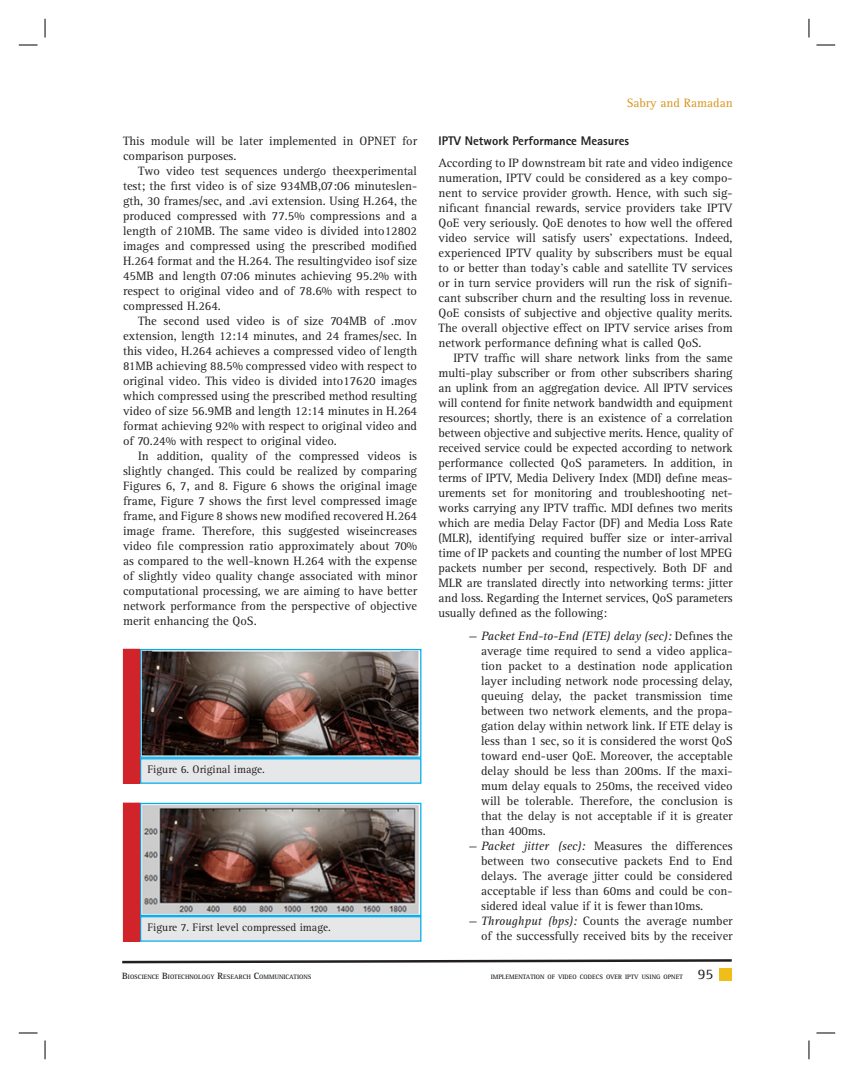
<style>
.page{position:relative;width:854px;height:1078px;background:#fff}
.page>*{position:absolute;margin:0;border:0;box-sizing:border-box;transform-origin:0 0}
.t1{font:15px "Rotis Serif Std";color:#231f20}
.t2{font:12.5px/15px "Rotis Serif Std";color:#231f20;text-align:justify}
.t3{font:800 12.5px "Rotis Sans Serif Std";color:#231f20}
.t4{font:12.5px "Rotis Serif Std";color:#d7941c}
.t5{font:11.25px "Rotis Serif Std";color:#231f20}
.t6{font:700 6.5px "Rotis Serif Std";color:#231f20}
.s1{font-style:italic}
.s2{font-size:9.38px}
</style>
<div class="page">
<svg style="left:122px;top:959px;width:610px;height:5px"></svg>
<div style="left:719px;top:968px;width:12px;height:13px;background:#f1bd19"></div>
<div style="left:141px;top:759px;width:280px;height:24px;background:#e6e7e9"></div>
<div style="left:140px;top:758px;width:281px;height:26px;border:1px solid #00aeef"></div>
<img style="left:142px;top:651px;width:277px;height:105px">
<div style="left:140px;top:649px;width:281px;height:109px;border:1px solid #00aeef"></div>
<div style="left:123px;top:649px;width:17px;height:134px;background:#d1232a"></div>
<div style="left:141px;top:917px;width:280px;height:24px;background:#e6e7e9"></div>
<div style="left:140px;top:916px;width:281px;height:26px;border:1px solid #00aeef"></div>
<img style="left:142px;top:805px;width:277px;height:109px">
<div style="left:140px;top:803px;width:281px;height:113px;border:1px solid #00aeef"></div>
<div style="left:123px;top:803px;width:17px;height:138px;background:#d1232a"></div>
<svg style="left:19px;top:44px;width:19px;height:2px"></svg>
<svg style="left:816px;top:44px;width:19px;height:2px"></svg>
<svg style="left:19px;top:1032px;width:19px;height:2px"></svg>
<svg style="left:816px;top:1032px;width:19px;height:2px"></svg>
<svg style="left:44px;top:19px;width:2px;height:19px"></svg>
<svg style="left:44px;top:1040px;width:2px;height:19px"></svg>
<svg style="left:808px;top:19px;width:1px;height:19px"></svg>
<svg style="left:808px;top:1040px;width:1px;height:19px"></svg>
<p class="t2" style="left:123px;top:134px;width:295px">This module will be later implemented in OPNET for comparison purposes.</p>
<p class="t2" style="left:123px;top:164px;width:295px;text-indent:15px">Two video test sequences undergo theexperimental test; the first video is of size 934MB,07:06 minuteslen&shy;gth, 30 frames/sec, and .avi extension. Using H.264, the produced compressed with 77.5% compressions and a length of 210MB. The same video is divided into12802 images and compressed using the prescribed modified H.264 format and the H.264. The resultingvideo isof size 45MB and length 07:06 minutes achieving 95.2% with respect to original video and of 78.6% with respect to compressed H.264.</p>
<p class="t2" style="left:123px;top:314px;width:295px;text-indent:15px">The second used video is of size 704MB of .mov extension, length 12:14 minutes, and 24 frames/sec. In this video, H.264 achieves a compressed video of length 81MB achieving 88.5% compressed video with respect to original video. This video is divided into17620 images which compressed using the prescribed method resulting video of size 56.9MB and length 12:14 minutes in H.264 format achieving 92% with respect to original video and of 70.24% with respect to original video.</p>
<p class="t2" style="left:123px;top:449px;width:295px;text-indent:15px">In addition, quality of the compressed videos is slightly changed. This could be realized by comparing Figures 6, 7, and 8. Figure 6 shows the original image frame, Figure 7 shows the first level compressed image frame, and Figure 8 shows new modified recovered H.264 image frame. Therefore, this suggested wiseincreases video file compression ratio approximately about 70% as compared to the well-known H.264 with the expense of slightly video quality change associated with minor computational processing, we are aiming to have better network performance from the perspective of objective merit enhancing the QoS.</p>
<p class="t5" style="left:147px;top:765px;width:119px">Figure 6. Original image.</p>
<p class="t5" style="left:147px;top:923px;width:185px">Figure 7. First level compressed image.</p>
<p class="t4" style="left:626px;top:98px;width:107px">Sabry and Ramadan</p>
<p class="t3" style="left:438px;top:136px;width:192px">IPTV Network Performance Measures</p>
<p class="t2" style="left:438px;top:157px;width:295px">According to IP downstream bit rate and video indigence numeration, IPTV could be considered as a key compo&shy;nent to service provider growth. Hence, with such sig&shy;nificant financial rewards, service providers take IPTV QoE very seriously. QoE denotes to how well the offered video service will satisfy users’ expectations. Indeed, experienced IPTV quality by subscribers must be equal to or better than today’s cable and satellite TV services or in turn service providers will run the risk of signifi&shy;cant subscriber churn and the resulting loss in revenue.<br>QoE consists of subjective and objective quality merits.<br>The overall objective effect on IPTV service arises from network performance defining what is called QoS.</p>
<p class="t2" style="left:438px;top:352px;width:295px;text-indent:15px">IPTV traffic will share network links from the same multi-play subscriber or from other subscribers sharing an uplink from an aggregation device. All IPTV services will contend for finite network bandwidth and equipment resources; shortly, there is an existence of a correlation between objective and subjective merits. Hence, quality of received service could be expected according to network performance collected QoS parameters. In addition, in terms of IPTV, Media Delivery Index (MDI) define meas&shy;urements set for monitoring and troubleshooting net&shy;works carrying any IPTV traffic. MDI defines two merits which are media Delay Factor (DF) and Media Loss Rate (MLR), identifying required buffer size or inter-arrival time of IP packets and counting the number of lost MPEG packets number per second, respectively. Both DF and MLR are translated directly into networking terms: jitter and loss. Regarding the Internet services, QoS parameters usually defined as the following:</p>
<p class="t2" style="left:481px;top:629px;width:253px;text-indent:-12px"><span class="s1">— Packet End-to-End (ETE) delay (sec):</span> Defines the average time required to send a video applica&shy;tion packet to a destination node application layer including network node processing delay, queuing delay, the packet transmission time between two network elements, and the propa&shy;gation delay within network link. If ETE delay is less than 1 sec, so it is considered the worst QoS toward end-user QoE. Moreover, the acceptable delay should be less than 200ms. If the maxi&shy;mum delay equals to 250ms, the received video will be tolerable. Therefore, the conclusion is that the delay is not acceptable if it is greater than 400ms.</p>
<p class="t2" style="left:481px;top:839px;width:253px;text-indent:-12px"><span class="s1">— Packet jitter (sec):</span> Measures the differences between two consecutive packets End to End delays. The average jitter could be considered acceptable if less than 60ms and could be con&shy;sidered ideal value if it is fewer than10ms.</p>
<p class="t2" style="left:468px;top:914px;width:265px;text-align:right"><span class="s1">— Throughput (bps):</span> Counts the average number of the successfully received bits by the receiver</p>
<p class="t6" style="left:122px;top:974px;width:191px"><span class="s2">B</span>IOSCIENCE <span class="s2">B</span>IOTECHNOLOGY <span class="s2">R</span>ESEARCH <span class="s2">C</span>OMMUNICATIONS</p>
<p class="t6" style="left:490px;top:974px;width:193px">IMPLEMENTATION OF VIDEO CODECS OVER IPTV USING OPNET</p>
<p class="t1" style="left:697px;top:968px;width:17px">95</p>
</div>
